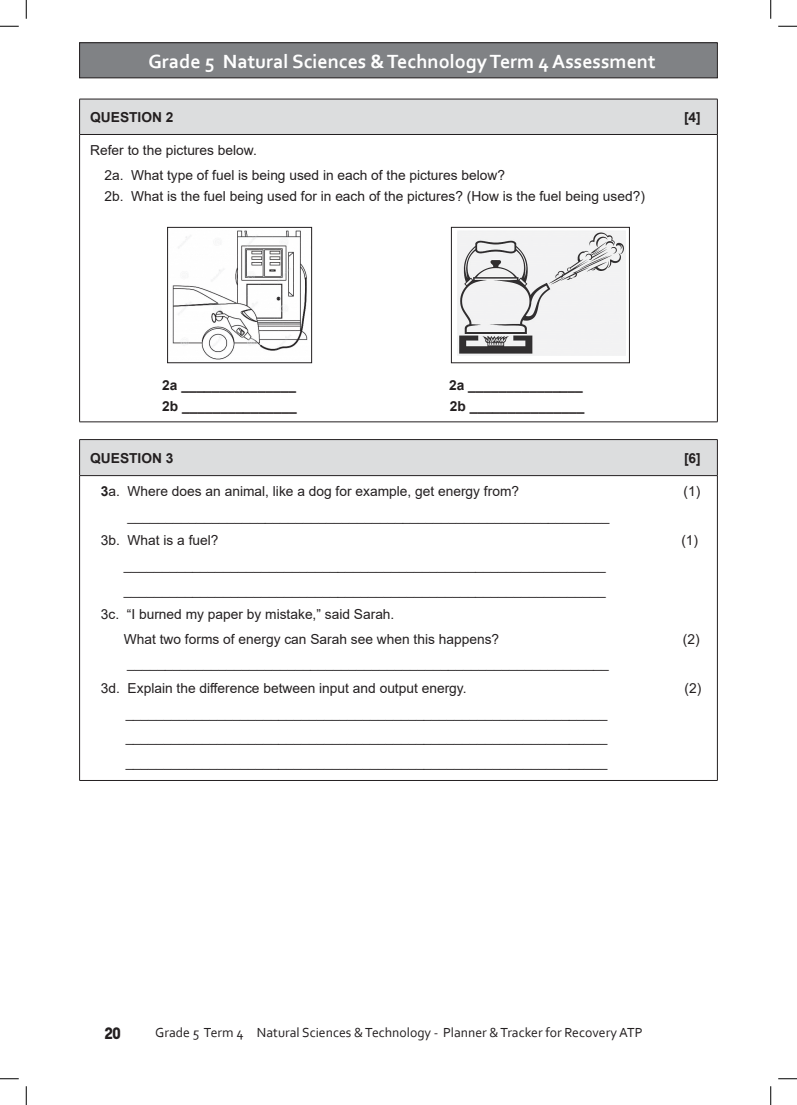
<style>
.page{position:relative;width:797px;height:1105px;background:#fff}
.page>*{position:absolute;margin:0;border:0;box-sizing:border-box;transform-origin:0 0}
.t1{font:700 20px "Corbel";color:#fff}
.t2{font:700 17.5px "Neusa";color:#231f20}
.List_Paragraph{font:13.75px "Arial";color:#231f20}
.List_Paragraph-2{font:700 13.75px "Arial";color:#231f20}
.t3{font:13.75px "Corbel";color:#231f20}
.s1{font-weight:700}
</style>
<div class="page">
<div style="left:80px;top:43px;width:637px;height:35px;background:#808285"></div>
<div style="left:79px;top:43px;width:638px;height:35px;border:1px solid #231f20"></div>
<div style="left:80px;top:100px;width:637px;height:34px;background:#dcddde"></div>
<svg style="left:80px;top:135px;width:637px;height:645px"></svg>
<hr style="left:79px;top:99px;width:638px;height:1px;background:#231f20">
<hr style="left:79px;top:99px;width:1px;height:35px;background:#231f20">
<hr style="left:717px;top:99px;width:1px;height:35px;background:#231f20">
<hr style="left:79px;top:134px;width:638px;height:1px;background:#231f20">
<hr style="left:79px;top:135px;width:1px;height:287px;background:#231f20">
<hr style="left:717px;top:135px;width:1px;height:287px;background:#231f20">
<hr style="left:79px;top:422px;width:638px;height:1px;background:#231f20">
<hr style="left:79px;top:439px;width:638px;height:1px;background:#231f20">
<hr style="left:79px;top:440px;width:1px;height:35px;background:#231f20">
<hr style="left:717px;top:440px;width:1px;height:35px;background:#231f20">
<hr style="left:79px;top:475px;width:638px;height:1px;background:#231f20">
<hr style="left:79px;top:476px;width:1px;height:304px;background:#231f20">
<hr style="left:717px;top:476px;width:1px;height:304px;background:#231f20">
<hr style="left:79px;top:780px;width:638px;height:1px;background:#231f20">
<img style="left:169px;top:229px;width:141px;height:132px">
<div style="left:167px;top:227px;width:145px;height:136px;border:1px solid #231f20"></div>
<img style="left:457px;top:231px;width:168px;height:124px">
<div style="left:451px;top:227px;width:178px;height:136px;border:1px solid #231f20"></div>
<svg style="left:0;top:25px;width:19px;height:2px"></svg>
<svg style="left:778px;top:25px;width:19px;height:2px"></svg>
<svg style="left:0;top:1078px;width:19px;height:1px"></svg>
<svg style="left:778px;top:1078px;width:19px;height:1px"></svg>
<svg style="left:25px;top:0;width:2px;height:19px"></svg>
<svg style="left:25px;top:1086px;width:2px;height:19px"></svg>
<svg style="left:770px;top:0;width:1px;height:19px"></svg>
<svg style="left:770px;top:1086px;width:1px;height:19px"></svg>
<p class="t1" style="left:148px;top:49px;width:508px">Grade 5 Natural Sciences &amp; Technology Term 4 Assessment</p>
<p class="List_Paragraph-2" style="left:90px;top:107px;width:85px">QUESTION 2</p>
<p class="List_Paragraph-2" style="left:684px;top:107px;width:18px">[4]</p>
<p class="List_Paragraph" style="left:90px;top:141px;width:168px">Refer to the pictures below.</p>
<p class="List_Paragraph" style="left:104px;top:165px;width:402px">2a. What type of fuel is being used in each of the pictures below?</p>
<p class="List_Paragraph" style="left:104px;top:186px;width:542px">2b. What is the fuel being used for in each of the pictures? (How is the fuel being used?)</p>
<p class="List_Paragraph-2" style="left:162px;top:376px;width:135px">2a _______________</p>
<p class="List_Paragraph-2" style="left:449px;top:376px;width:135px">2a _______________</p>
<p class="List_Paragraph-2" style="left:162px;top:397px;width:136px">2b _______________</p>
<p class="List_Paragraph-2" style="left:450px;top:397px;width:136px">2b _______________</p>
<p class="List_Paragraph-2" style="left:90px;top:448px;width:85px">QUESTION 3</p>
<p class="List_Paragraph-2" style="left:684px;top:448px;width:18px">[6]</p>
<p class="List_Paragraph" style="left:101px;top:482px;width:420px"><span class="s1">3</span>a. Where does an animal, like a dog for example, get energy from?</p>
<p class="List_Paragraph" style="left:683px;top:482px;width:18px">(1)</p>
<p class="List_Paragraph" style="left:128px;top:506px;width:483px">_______________________________________________________________</p>
<p class="List_Paragraph" style="left:101px;top:531px;width:119px">3b. What is a fuel?</p>
<p class="List_Paragraph" style="left:681px;top:531px;width:18px">(1)</p>
<p class="List_Paragraph" style="left:124px;top:556px;width:483px">_______________________________________________________________</p>
<p class="List_Paragraph" style="left:124px;top:580px;width:483px">_______________________________________________________________</p>
<p class="List_Paragraph" style="left:101px;top:605px;width:295px">3c. “I burned my paper by mistake,” said Sarah.</p>
<p class="List_Paragraph" style="left:124px;top:629px;width:377px">What two forms of energy can Sarah see when this happens?</p>
<p class="List_Paragraph" style="left:682px;top:629px;width:18px">(2)</p>
<p class="List_Paragraph" style="left:127px;top:654px;width:483px">_______________________________________________________________</p>
<p class="List_Paragraph" style="left:101px;top:679px;width:367px">3d. Explain the difference between input and output energy.</p>
<p class="List_Paragraph" style="left:684px;top:679px;width:18px">(2)</p>
<p class="List_Paragraph" style="left:126px;top:703px;width:483px">_______________________________________________________________</p>
<p class="List_Paragraph" style="left:126px;top:728px;width:483px">_______________________________________________________________</p>
<p class="List_Paragraph" style="left:126px;top:752px;width:483px">_______________________________________________________________</p>
<p class="t2" style="left:105px;top:1020px;width:18px">20</p>
<p class="t3" style="left:155px;top:1024px;width:488px">Grade 5 Term 4 Natural Sciences &amp; Technology - Planner &amp; Tracker for Recovery ATP</p>
</div>
